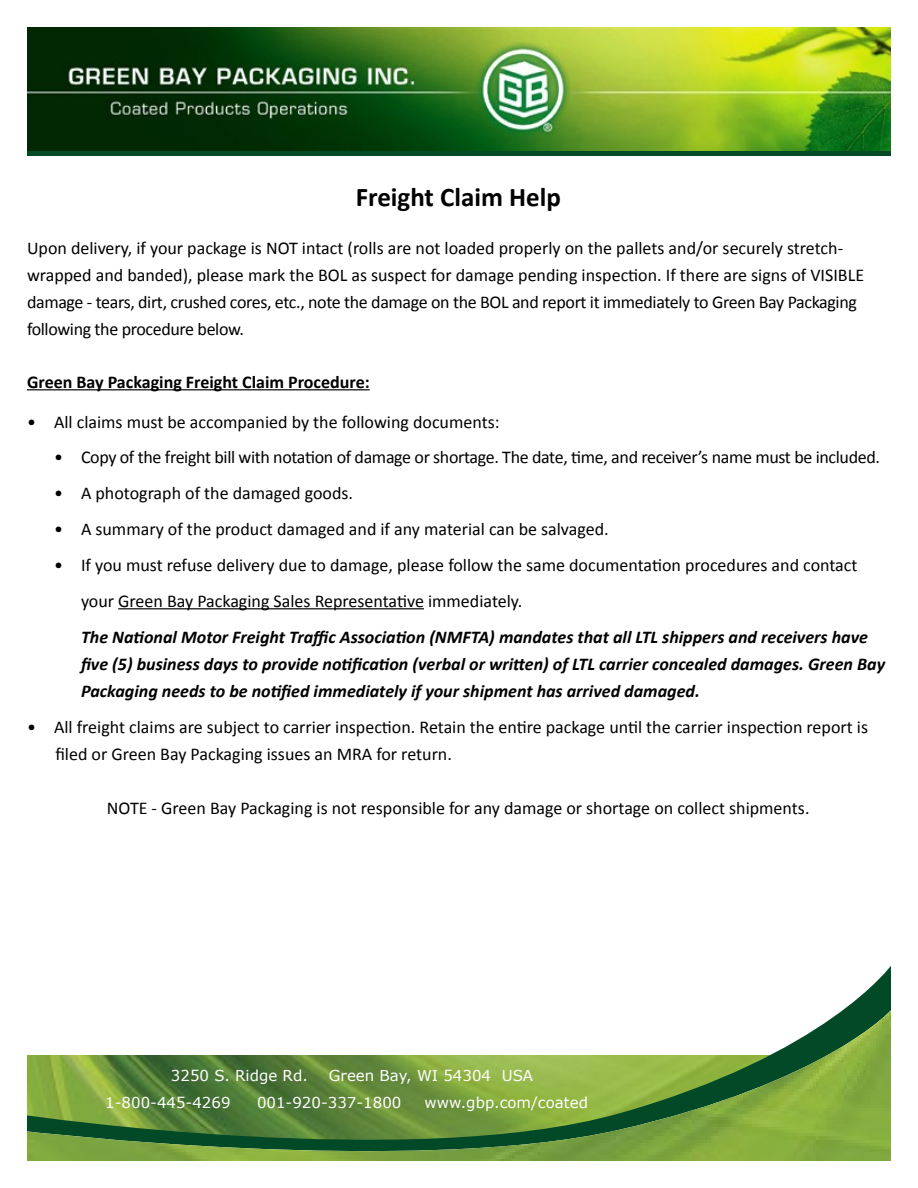
<style>
.page{position:relative;width:918px;height:1188px;background:#fff}
.page>*{position:absolute;margin:0;border:0;box-sizing:border-box;transform-origin:0 0}
.t1{font:700 27px "Calibri";color:#000}
.t2{font:18px/27px "Calibri";color:#000}
.t3{font:italic 700 18px/27px "Calibri";color:#000}
.t4{font:18px "Calibri";letter-spacing:-.02em;color:#000}
.t5{font:700 18px "Calibri";color:#000}
.t6{font:15px "Verdana";color:#fff}
</style>
<div class="page">
<img style="left:27px;top:27px;width:864px;height:124px">
<hr style="left:27px;top:389px;width:343px;height:1px;background:#000">
<hr style="left:118px;top:608px;width:306px;height:1px;background:#000">
<svg style="left:843px;top:966px;width:48px;height:44px"></svg>
<img style="left:27px;top:1010px;width:864px;height:151px">
<div style="left:27px;top:151px;width:864px;height:5px;background:#014927"></div>
<h1 class="t1" style="left:356px;top:180px;width:207px">Freight Claim Help</h1>
<p class="t2" style="left:27px;top:235px;width:839px">Upon delivery, if your package is NOT intact (rolls are not loaded properly on the pallets and/or securely stretch&shy;wrapped and banded), please mark the BOL as suspect for damage pending inspection. If there are signs of VISIBLE damage - tears, dirt, crushed cores, etc., note the damage on the BOL and report it immediately to Green Bay Packaging following the procedure below.</p>
<p class="t5" style="left:27px;top:370px;width:344px">Green Bay Packaging Freight Claim Procedure:</p>
<p class="t2" style="left:27px;top:409px;width:474px">• All claims must be accompanied by the following documents:</p>
<p class="t4" style="left:54px;top:445px;width:828px">• Copy of the freight bill with notation of damage or shortage. The date, time, and receiver’s name must be included.</p>
<p class="t2" style="left:54px;top:479px;width:301px">• A photograph of the damaged goods.</p>
<p class="t2" style="left:54px;top:515px;width:556px">• A summary of the product damaged and if any material can be salvaged.</p>
<p class="t2" style="left:81px;top:547px;width:778px;line-height:36px;text-indent:-27px">• If you must refuse delivery due to damage, please follow the same documentation procedures and contact your Green Bay Packaging Sales Representative immediately.</p>
<p class="t3" style="left:81px;top:623px;width:806px">The National Motor Freight Traffic Association (NMFTA) mandates that all LTL shippers and receivers have five (5) business days to provide notification (verbal or written) of LTL carrier concealed damages. Green Bay<br>Packaging needs to be notified immediately if your shipment has arrived damaged.</p>
<p class="t2" style="left:55px;top:713px;width:814px;text-indent:-28px">• All freight claims are subject to carrier inspection. Retain the entire package until the carrier inspection report is filed or Green Bay Packaging issues an MRA for return.</p>
<p class="t2" style="left:107px;top:794px;width:704px">NOTE - Green Bay Packaging is not responsible for any damage or shortage on collect shipments.</p>
<p class="t6" style="left:171px;top:1065px;width:138px">3250 S. Ridge Rd.</p>
<p class="t6" style="left:329px;top:1065px;width:206px">Green Bay, WI 54304 USA</p>
<p class="t6" style="left:105px;top:1092px;width:127px">1-800-445-4269</p>
<p class="t6" style="left:257px;top:1092px;width:146px">001-920-337-1800</p>
<p class="t6" style="left:425px;top:1092px;width:165px">www.gbp.com/coated</p>
</div>
